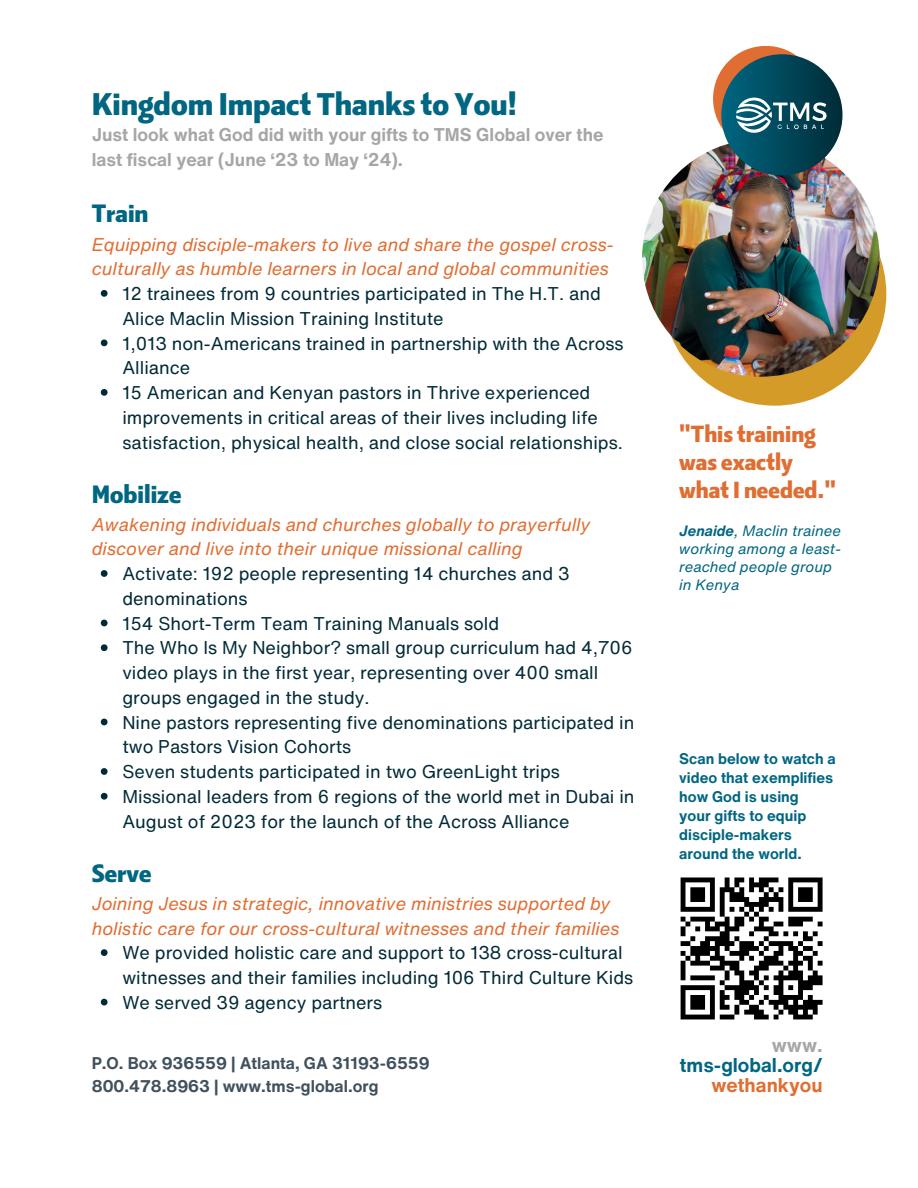
<style>
.page{position:relative;width:918px;height:1188px;background:#fff}
.page>*{position:absolute;margin:0;border:0;box-sizing:border-box;transform-origin:0 0}
.t1{font:30px "Kranto Extra Bold Display";color:#006681}
.t2{font:24px "Kranto Extra Bold Display";color:#006681}
.t3{font:22.35px/28.2px "Kranto Extra Bold Display";color:#e06e33}
.t4{font:700 19.5px/20.2px "Helvetica Now Text";color:#006681;text-align:right}
.t5{font:18px/24.8px "Helvetica Now Text";color:#002a36}
.t6{font:italic 18px/24.8px "Helvetica Now Text";color:#e06e33}
.t7{font:700 18px/24.8px "Helvetica Now Text";color:#a6a6a6}
.t8{font:700 16.5px/22.5px "Helvetica Now Text";color:#40515d}
.t9{font:700 15px/19.2px "Helvetica Now Text";color:#006681}
.t10{font:italic 14.7px/18px "Helvetica Now Text";color:#006681}
.s1{font-weight:700}
.s2{color:#a6a6a6}
.s3{color:#e06e33}
</style>
<div class="page">
<svg style="left:101px;top:290px;width:7px;height:7px"></svg>
<svg style="left:101px;top:339px;width:7px;height:7px"></svg>
<svg style="left:101px;top:389px;width:7px;height:7px"></svg>
<svg style="left:101px;top:570px;width:7px;height:7px"></svg>
<svg style="left:101px;top:620px;width:7px;height:6px"></svg>
<svg style="left:101px;top:644px;width:7px;height:7px"></svg>
<svg style="left:101px;top:719px;width:7px;height:6px"></svg>
<svg style="left:101px;top:768px;width:7px;height:7px"></svg>
<svg style="left:101px;top:793px;width:7px;height:7px"></svg>
<svg style="left:101px;top:949px;width:7px;height:7px"></svg>
<svg style="left:101px;top:999px;width:7px;height:6px"></svg>
<div style="left:663px;top:182px;width:223px;height:224px;background:#d59b29;border-radius:50%"></div>
<img style="left:642px;top:139px;width:238px;height:238px;border-radius:50%">
<div style="left:713px;top:46px;width:106px;height:105px;background:#e06e33;border-radius:50%"></div>
<div style="left:721px;top:54px;width:122px;height:121px;background:linear-gradient(to right,#00637e,#07323e);border-radius:50%"></div>
<svg style="left:736px;top:98px;width:91px;height:36px;background:#4b7d8b"></svg>
<svg style="left:680px;top:877px;width:143px;height:143px"></svg>
<h5 class="t1" style="left:92px;top:84px;width:427px">Kingdom Impact Thanks to You!</h5>
<h4 class="t7" style="left:92px;top:122px;width:513px">Just look what God did with your gifts to TMS Global over the last fiscal year (June ‘23 to May ‘24).</h4>
<p class="t2" style="left:92px;top:198px;width:58px">Train</p>
<p class="t6" style="left:92px;top:231px;width:523px">Equipping disciple-makers to live and share the gospel cross&shy;culturally as humble learners in local and global communities</p>
<h1 class="t5" style="left:122px;top:281px;width:480px">12 trainees from 9 countries participated in The H.T. and<br>Alice Maclin Mission Training Institute</h1>
<h3 class="t5" style="left:122px;top:330px;width:503px">1,013 non-Americans trained in partnership with the Across<br>Alliance</h3>
<p class="t5" style="left:122px;top:380px;width:502px">15 American and Kenyan pastors in Thrive experienced improvements in critical areas of their lives including life satisfaction, physical health, and close social relationships.</p>
<h4 class="t2" style="left:92px;top:478px;width:91px">Mobilize</h4>
<h4 class="t6" style="left:92px;top:512px;width:500px">Awakening individuals and churches globally to prayerfully discover and live into their unique missional calling</h4>
<p class="t5" style="left:122px;top:561px;width:449px">Activate: 192 people representing 14 churches and 3 denominations</p>
<p class="t5" style="left:122px;top:611px;width:378px">154 Short-Term Team Training Manuals sold</p>
<p class="t5" style="left:122px;top:635px;width:512px">The Who Is My Neighbor? small group curriculum had 4,706 video plays in the first year, representing over 400 small groups engaged in the study.</p>
<h4 class="t5" style="left:122px;top:710px;width:514px">Nine pastors representing five denominations participated in two Pastors Vision Cohorts</h4>
<p class="t5" style="left:122px;top:759px;width:439px">Seven students participated in two GreenLight trips</p>
<p class="t5" style="left:122px;top:784px;width:514px">Missional leaders from 6 regions of the world met in Dubai in<br>August of 2023 for the launch of the Across Alliance</p>
<p class="t2" style="left:92px;top:857px;width:61px">Serve</p>
<p class="t6" style="left:92px;top:891px;width:529px">Joining Jesus in strategic, innovative ministries supported by holistic care for our cross-cultural witnesses and their families</p>
<p class="t5" style="left:122px;top:940px;width:513px">We provided holistic care and support to 138 cross-cultural witnesses and their families including 106 Third Culture Kids</p>
<p class="t5" style="left:122px;top:990px;width:261px">We served 39 agency partners</p>
<p class="t8" style="left:92px;top:1052px;width:339px">P.O. Box 936559 | Atlanta, GA 31193-6559<br>800.478.8963 | www.tms-global.org</p>
<h2 class="t3" style="left:679px;top:420px;width:159px">"This training was exactly what I needed."</h2>
<p class="t10" style="left:679px;top:522px;width:163px"><span class="s1">Jenaide</span>, Maclin trainee working among a least&shy;reached people group in Kenya</p>
<p class="t9" style="left:679px;top:749px;width:158px">Scan below to watch a video that exemplifies how God is using<br>your gifts to equip disciple-makers around the world.</p>
<p class="t4" style="left:680px;top:1034px;width:144px"><span class="s2">www. </span>tms-global.org/ <span class="s3">wethankyou</span></p>
</div>
